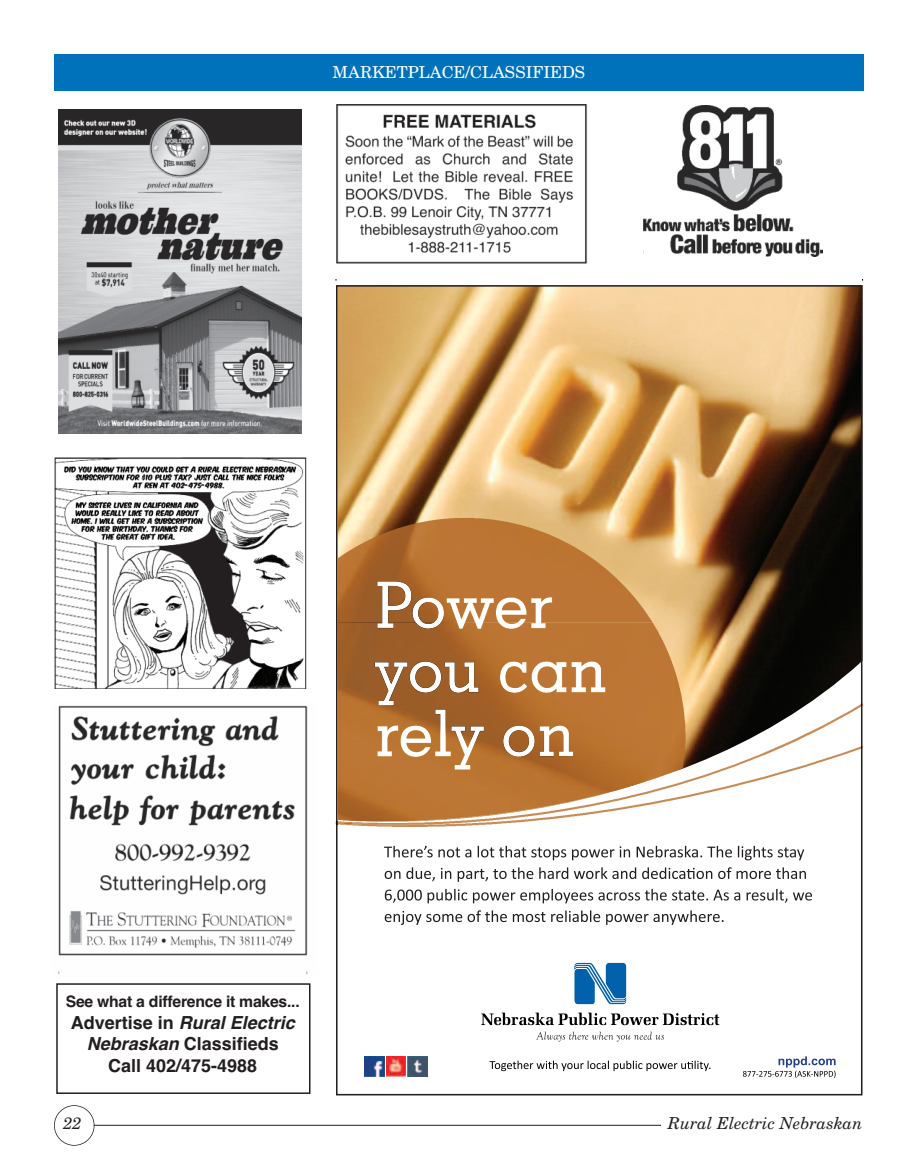
<style>
.page{position:relative;width:918px;height:1175px;background:#fff}
.page>*{position:absolute;margin:0;border:0;box-sizing:border-box;transform-origin:0 0}
.t1{font:700 18px/21.6px "Helvetica";color:#231f20;text-align:center}
.t2{font:italic 16.5px "New Century Schlbk";color:#231f20}
.t3{font:16.5px "New Century Schlbk";color:#fff}
.t4{font:700 15.75px "Helvetica";letter-spacing:-.015em;color:#231f20}
.s1{font-style:italic}
</style>
<div class="page">
<div style="left:54px;top:1105px;width:40px;height:40px;border:2px solid #231f20;border-radius:50%"></div>
<hr style="left:94px;top:1125px;width:648px;height:1px;background:#231f20">
<div style="left:662px;top:1114px;width:202px;height:23px;background:#fff"></div>
<div style="left:54px;top:54px;width:810px;height:36px;background:#0072bc"></div>
<div style="left:56px;top:983px;width:254px;height:111px;border:2px solid #231f20"></div>
<img style="left:58px;top:109px;width:243px;height:324px">
<img style="left:54px;top:457px;width:253px;height:231px">
<img style="left:643px;top:106px;width:179px;height:151px">
<img style="left:336px;top:104px;width:252px;height:160px">
<img style="left:58px;top:705px;width:250px;height:269px">
<svg style="left:385px;top:910px;width:339px;height:15px"></svg>
<svg style="left:385px;top:889px;width:427px;height:14px"></svg>
<svg style="left:385px;top:867px;width:421px;height:15px"></svg>
<svg style="left:384px;top:845px;width:420px;height:15px"></svg>
<svg style="left:743px;top:1056px;width:93px;height:22px"></svg>
<img style="left:365px;top:1056px;width:19px;height:20px">
<img style="left:386px;top:1056px;width:20px;height:20px">
<img style="left:408px;top:1056px;width:20px;height:20px">
<img style="left:339px;top:288px;width:520px;height:373px">
<svg style="left:377px;top:581px;width:175px;height:47px"></svg>
<svg style="left:489px;top:1060px;width:221px;height:11px"></svg>
<svg style="left:481px;top:1012px;width:238px;height:13px"></svg>
<svg style="left:574px;top:963px;width:52px;height:41px"></svg>
<svg style="left:536px;top:1031px;width:128px;height:10px"></svg>
<img style="left:338px;top:619px;width:315px;height:3px">
<svg style="left:336px;top:661px;width:527px;height:166px"></svg>
<p class="t3" style="left:333px;top:66px;width:254px">MARKETPLACE/CLASSIFIEDS</p>
<p class="t4" style="left:66px;top:992px;width:236px">See what a difference it makes...</p>
<p class="t1" style="left:71px;top:1011px;width:226px">Advertise in <span class="s1">Rural Electric<br>Nebraskan</span> Classifieds<br>Call 402/475-4988</p>
<p class="t2" style="left:63px;top:1117px;width:20px">22</p>
<p class="t2" style="left:668px;top:1116px;width:196px">Rural Electric Nebraskan</p>
</div>
